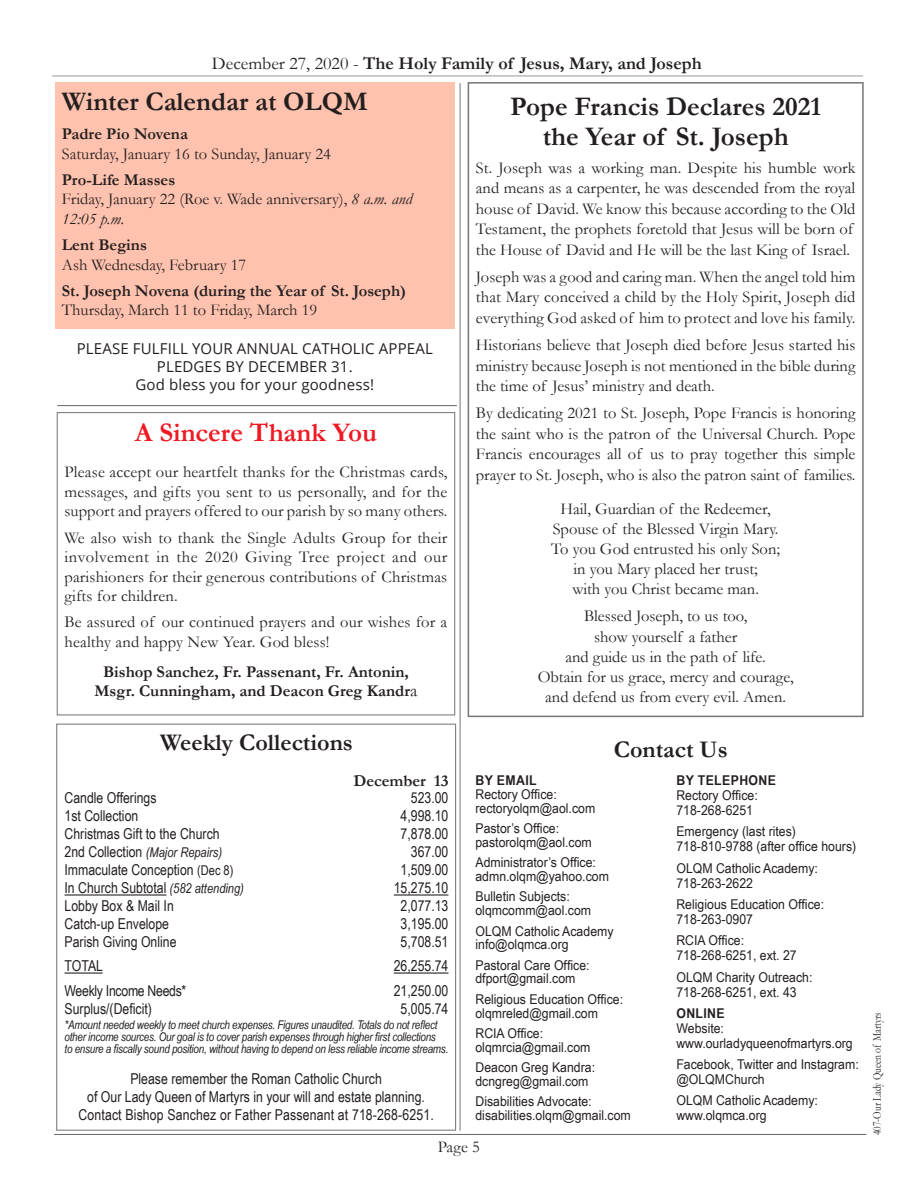
<style>
.page{position:relative;width:918px;height:1188px;background:#fff}
.page>*{position:absolute;margin:0;border:0;box-sizing:border-box;transform-origin:0 0}
.t1{font:700 27px/30.8px "Garamond";color:#241f1f;text-align:center}
.t2{font:700 27px "Garamond";color:#ef1923}
.t3{font:700 24px "Garamond";color:#241f1f}
.t4{font:700 18px "Garamond";color:#241f1f}
.t5{font:16.5px/20.5px "Garamond";color:#241f1f;text-align:justify}
.t6{font:700 16.5px/19.5px "Garamond";color:#241f1f;text-align:center}
.t7{font:15px/18px "Arial Narrow";color:#241f1f;text-align:center}
.t8{font:15px/18px "Open Sans";letter-spacing:.01em;color:#241f1f;text-align:center}
.t9{font:15px "Arial Narrow";letter-spacing:-.02em;color:#241f1f}
.t10{font:13.5px/13.6px "Arial Narrow";color:#241f1f;scale:1.11 1}
.t11{font:italic 13.5px "Arial Narrow";color:#241f1f}
.t12{font:700 13.5px "Arial Narrow";letter-spacing:.025em;color:#241f1f;scale:1.11 1}
.t13{font:italic 12px/12px "Arial Narrow";letter-spacing:-.02em;color:#241f1f}
.t14{font:12px "Garamond";color:#241f1f;scale:.8 1}
.s1{font-weight:400}
.s2{font-weight:700}
.s3{font-style:italic}
.s4{font-weight:400;font-size:18px}
.s5{font-style:normal;font-size:15px}
.s6{font-size:13.5px}
.s7{font-style:italic;font-size:13.5px}
.s8{font-family:"Arial";font-style:normal;font-size:10.5px}
.s9{font-style:inherit}
</style>
<div class="page">
<hr style="left:52px;top:76px;width:811px;height:1px;background:#969698">
<hr style="left:54px;top:1134px;width:812px;height:1px;background:#656365">
<hr style="left:460px;top:83px;width:1px;height:1048px;background:#777576">
<div style="left:55px;top:82px;width:400px;height:246px;background:#ffc2ae"></div>
<div style="left:468px;top:82px;width:396px;height:635px;border:2px solid #777576"></div>
<hr style="left:57px;top:405px;width:400px;height:1px;background:#777576">
<div style="left:57px;top:412px;width:398px;height:304px;border:1px solid #838182"></div>
<hr style="left:65px;top:894px;width:101px;height:2px;background:#241f1f">
<hr style="left:394px;top:894px;width:55px;height:2px;background:#241f1f">
<hr style="left:65px;top:973px;width:38px;height:1px;background:#241f1f">
<hr style="left:394px;top:973px;width:55px;height:1px;background:#241f1f">
<p class="t4" style="left:212px;top:51px;width:491px"><span class="s1">December 27, 2020 -</span> The Holy Family of Jesus, Mary, and Joseph</p>
<h1 class="t1" style="left:62px;top:86px;width:308px">Winter Calendar at OLQM</h1>
<p class="t6" style="left:62px;top:124px;width:128px">Padre Pio Novena</p>
<p class="t5" style="left:62px;top:143px;width:271px">Saturday, January 16 to Sunday, January 24</p>
<p class="t5" style="left:62px;top:169px;width:352px;line-height:19.5px;text-align:left"><span class="s2">Pro-Life Masses<br></span>Friday, January 22 (Roe v. Wade anniversary), <span class="s3">8 a.m. and<br>12:05 p.m.</span></p>
<p class="t6" style="left:62px;top:235px;width:87px">Lent Begins</p>
<p class="t5" style="left:62px;top:254px;width:186px">Ash Wednesday, February 17</p>
<p class="t6" style="left:62px;top:281px;width:346px">St. Joseph Novena (during the Year of St. Joseph)</p>
<p class="t5" style="left:62px;top:299px;width:257px">Thursday, March 11 to Friday, March 19</p>
<p class="t8" style="left:77px;top:339px;width:358px">PLEASE FULFILL YOUR ANNUAL CATHOLIC APPEAL<br>PLEDGES BY DECEMBER 31.<br>God bless you for your goodness!</p>
<h1 class="t2" style="left:135px;top:414px;width:244px">A Sincere Thank You</h1>
<p class="t5" style="left:65px;top:462px;width:384px;line-height:19.5px">Please accept our heartfelt thanks for the Christmas cards, messages, and gifts you sent to us personally, and for the support and prayers offered to our parish by so many others.</p>
<p class="t5" style="left:65px;top:527px;width:384px;line-height:19.5px">We also wish to thank the Single Adults Group for their involvement in the 2020 Giving Tree project and our parishioners for their generous contributions of Christmas gifts for children.</p>
<p class="t5" style="left:65px;top:612px;width:384px;line-height:19.5px">Be assured of our continued prayers and our wishes for a healthy and happy New Year. God bless!</p>
<p class="t6" style="left:95px;top:662px;width:324px">Bishop Sanchez, Fr. Passenant, Fr. Antonin,<br>Msgr. Cunningham, and Deacon Greg Kandr<span class="s4">a</span></p>
<h2 class="t3" style="left:160px;top:726px;width:194px">Weekly Collections</h2>
<p class="t6" style="left:353px;top:771px;width:97px">December 13</p>
<p class="t7" style="left:65px;top:789px;width:94px">Candle Offerings</p>
<p class="t7" style="left:411px;top:789px;width:39px">523.00</p>
<p class="t7" style="left:65px;top:807px;width:75px">1st Collection</p>
<p class="t7" style="left:401px;top:807px;width:49px">4,998.10</p>
<p class="t7" style="left:65px;top:825px;width:157px">Christmas Gift to the Church</p>
<p class="t7" style="left:401px;top:825px;width:49px">7,878.00</p>
<p class="t11" style="left:65px;top:843px;width:159px"><span class="s5">2nd Collection</span> (Major Repairs)</p>
<p class="t7" style="left:411px;top:843px;width:39px">367.00</p>
<p class="t7" style="left:65px;top:861px;width:170px">Immaculate Conception <span class="s6">(Dec 8)</span></p>
<p class="t7" style="left:401px;top:861px;width:49px">1,509.00</p>
<p class="t7" style="left:65px;top:879px;width:181px">In Church Subtotal <span class="s7">(582 attending)</span></p>
<p class="t7" style="left:394px;top:879px;width:56px">15,275.10</p>
<p class="t7" style="left:65px;top:897px;width:111px">Lobby Box &amp; Mail In</p>
<p class="t7" style="left:401px;top:897px;width:49px">2,077.13</p>
<p class="t7" style="left:65px;top:915px;width:106px">Catch-up Envelope</p>
<p class="t7" style="left:401px;top:915px;width:49px">3,195.00</p>
<p class="t7" style="left:65px;top:933px;width:114px">Parish Giving Online</p>
<p class="t7" style="left:401px;top:933px;width:49px">5,708.51</p>
<p class="t7" style="left:65px;top:957px;width:40px">TOTAL</p>
<p class="t7" style="left:394px;top:957px;width:56px">26,255.74</p>
<p class="t9" style="left:65px;top:979px;width:123px">Weekly Income Needs*</p>
<p class="t7" style="left:394px;top:981px;width:56px">21,250.00</p>
<p class="t7" style="left:65px;top:999px;width:89px">Surplus/(Deficit)</p>
<p class="t7" style="left:401px;top:999px;width:49px">5,005.74</p>
<p class="t13" style="left:65px;top:1019px;width:385px">*Amount needed weekly to meet church expenses. Figures unaudited. Totals do not reflect other income sources. Our goal is to cover parish expenses through higher first collections<br>to ensure a fiscally sound position, without having to depend on less reliable income streams<span class="s8">.</span></p>
<p class="t7" style="left:78px;top:1069px;width:357px">Please remember the Roman Catholic Church<br>of Our Lady Queen of Martyrs in your will and estate planning.<br>Contact Bishop Sanchez or Father Passenant at 718-268-6251.</p>
<h1 class="t1" style="left:510px;top:91px;width:313px">Pope Francis Declares 2021 the Year of St. Joseph</h1>
<p class="t5" style="left:476px;top:157px;width:381px;text-align:left">St. Joseph was a working man. Despite his humble work and means as a carpenter, he was descended from the royal house of David. We know this because according to the Old Testament, the prophets foretold that Jesus will be born of the House of David and He will be the last King of Israel.</p>
<p class="t5" style="left:476px;top:266px;width:381px">Joseph was a good and caring man. When the angel told him that Mary conceived a child by the Holy Spirit, Joseph did everything God asked of him to protect and love his family.</p>
<p class="t5" style="left:476px;top:334px;width:381px">Historians believe that Joseph died before Jesus started his ministry because Joseph is not mentioned in the bible during the time of Jesus’ ministry and death.</p>
<p class="t5" style="left:476px;top:403px;width:381px">By dedicating 2021 to St. Joseph, Pope Francis is honoring the saint who is the patron of the Universal Church. Pope Francis encourages all of us to pray together this simple prayer to St. Joseph, who is also the patron saint of families.</p>
<p class="t5" style="left:551px;top:498px;width:230px;text-align:center">Hail, Guardian of the Redeemer,<br>Spouse of the Blessed Virgin Mary.<br>To you God entrusted his only Son; in you Mary placed her trust;<br>with you Christ became man.</p>
<p class="t5" style="left:538px;top:606px;width:257px;text-align:center">Blessed Joseph, to us too,<br>show yourself a father<br>and guide us in the path of life.<br>Obtain for us grace, mercy and courage, and defend us from every evil. Amen.</p>
<h2 class="t3" style="left:614px;top:733px;width:116px">Contact Us</h2>
<p class="t12" style="left:475px;top:770px;width:57px">BY EMAIL</p>
<p class="t10" style="left:475px;top:787px;width:109px">Rectory Office: rectoryolqm@aol.com</p>
<p class="t10" style="left:475px;top:821px;width:106px">Pastor’s Office<span class="s9">: </span>pastorolqm@aol.com</p>
<p class="t10" style="left:475px;top:855px;width:122px">Administrator’s Office: admn.olqm@yahoo.com</p>
<p class="t10" style="left:475px;top:889px;width:106px">Bulletin Subjects: olqmcomm@aol.com</p>
<p class="t10" style="left:475px;top:924px;width:126px">OLQM Catholic Academy info@olqmca.org</p>
<p class="t10" style="left:475px;top:958px;width:104px">Pastoral Care Office: dfport@gmail.com</p>
<p class="t10" style="left:475px;top:992px;width:135px">Religious Education Office<span class="s9">: </span>olqmreled@gmail.com</p>
<p class="t10" style="left:475px;top:1026px;width:105px">RCIA Office: olqmrcia@gmail.com</p>
<p class="t10" style="left:475px;top:1060px;width:109px">Deacon Greg Kandra: dcngreg@gmail.com</p>
<p class="t10" style="left:475px;top:1094px;width:141px">Disabilities Advocate: disabilities.olqm@gmail.com</p>
<p class="t12" style="left:676px;top:770px;width:91px">BY TELEPHONE</p>
<p class="t10" style="left:676px;top:787px;width:75px;line-height:14.9px">Rectory Office:<br>718-268-6251</p>
<p class="t10" style="left:676px;top:824px;width:163px;line-height:14.9px">Emergency (last rites)<br>718-810-9788 (after office hours)</p>
<p class="t10" style="left:676px;top:860px;width:129px;line-height:14.9px">OLQM Catholic Academy:<br>718-263-2622</p>
<p class="t10" style="left:676px;top:896px;width:135px;line-height:14.9px">Religious Education Office:<br>718-263-0907</p>
<p class="t10" style="left:676px;top:933px;width:110px;line-height:14.9px">RCIA Office:<br>718-268-6251, ext. 27</p>
<p class="t10" style="left:676px;top:969px;width:124px;line-height:14.9px">OLQM Charity Outreach:<br>718-268-6251, ext. 43</p>
<p class="t12" style="left:676px;top:1003px;width:45px">ONLINE</p>
<p class="t10" style="left:676px;top:1020px;width:160px;line-height:14.9px">Website: www.ourladyqueenofmartyrs.org</p>
<p class="t10" style="left:676px;top:1056px;width:166px;line-height:14.9px">Facebook, Twitter and Instagram: @OLQMChurch</p>
<p class="t10" style="left:676px;top:1093px;width:129px;line-height:14.9px">OLQM Catholic Academy: www.olqmca.org</p>
<p class="t5" style="left:438px;top:1136px;width:43px">Page 5</p>
<p class="t14" style="left:869px;top:1135px;width:155px;rotate:-90deg">407-Our Lady Queen of Martyrs</p>
</div>
